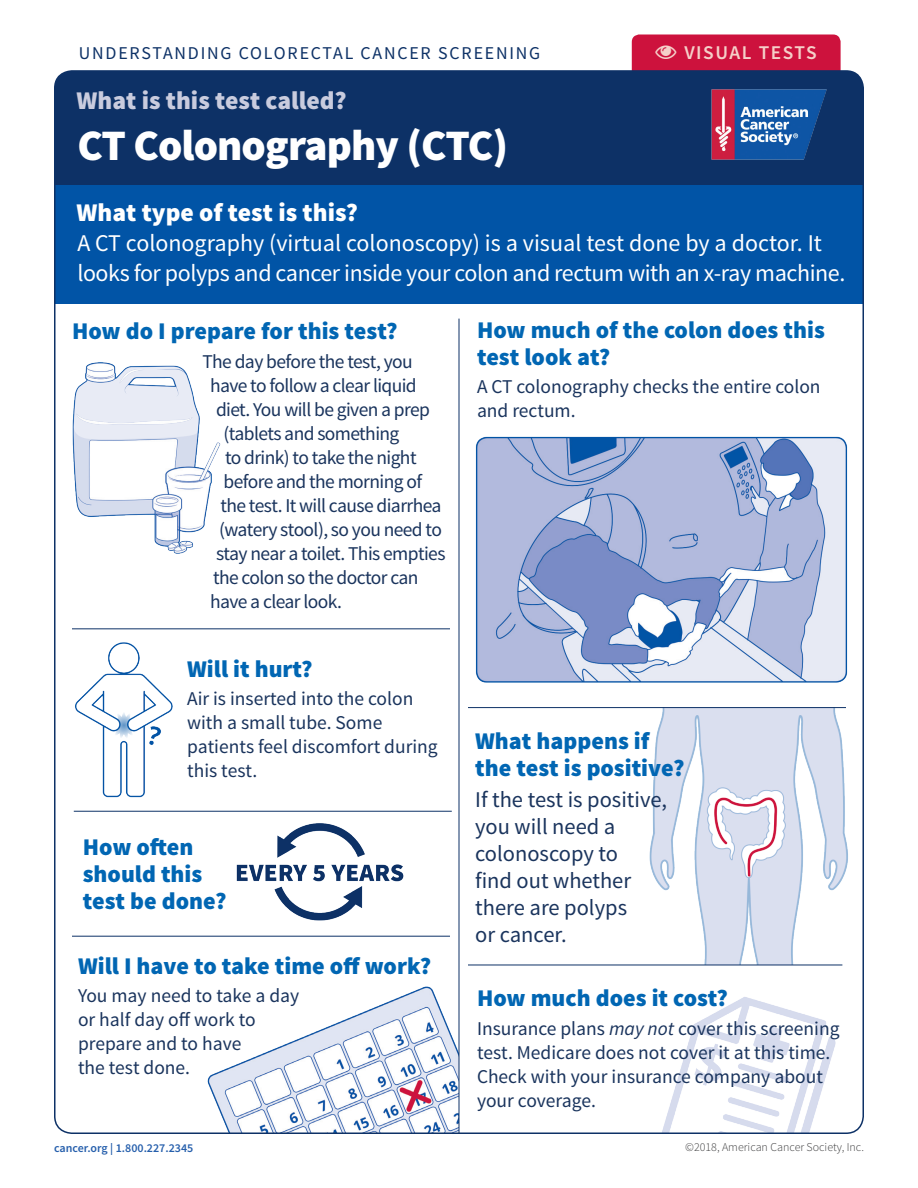
<style>
.page{position:relative;width:918px;height:1188px;background:#fff}
.page>*{position:absolute;margin:0;border:0;box-sizing:border-box;transform-origin:0 0}
.t1{font:900 43.5px "Source Sans Pro";letter-spacing:-.02em;color:#fff}
.t2{font:900 25.5px "Source Sans Pro";color:#c9ccde}
.t3{font:900 25.5px "Source Sans Pro";color:#fff}
.t4{font:900 24px/27px "Source Sans Pro";color:#0166b3}
.t5{font:24px/30px "Source Sans Pro";letter-spacing:-.02em;color:#fff}
.t6{font:22.5px/27px "Source Sans Pro";color:#1a345d}
.t7{font:19.5px/24px "Source Sans Pro";letter-spacing:-.01em;color:#1a345d}
.t8{font:19.5px/24px "Source Sans Pro";letter-spacing:-.03em;color:#1a345d}
.t9{font:600 19.5px "Source Sans Pro";letter-spacing:.08em;color:#f5d0c9}
.t10{font:18px "Source Sans Pro";letter-spacing:.1em;color:#0d3166}
.t11{font:300 12px "Source Sans Pro";color:#3e3e3f}
.t12{font:600 12px "Source Sans Pro";color:#265fac}
.s1{font-style:italic}
</style>
<div class="page">
<img style="left:72px;top:362px;width:149px;height:192px">
<img style="left:236px;top:823px;width:168px;height:98px">
<img style="left:475px;top:436px;width:373px;height:247px">
<img style="left:628px;top:708px;width:220px;height:257px">
<img style="left:662px;top:997px;width:174px;height:134px">
<img style="left:207px;top:978px;width:252px;height:153px">
<img style="left:75px;top:642px;width:98px;height:156px">
<div style="left:632px;top:34px;width:209px;height:56px;background:#cd123d;border-radius:8px"></div>
<div style="left:54px;top:70px;width:810px;height:115px;background:#0d3166"></div>
<div style="left:54px;top:185px;width:810px;height:119px;background:#0154a6"></div>
<img style="left:711px;top:89px;width:118px;height:71px">
<hr style="left:459px;top:319px;width:1px;height:815px;background:#0d3166">
<hr style="left:74px;top:811px;width:378px;height:1px;background:#0d3166">
<hr style="left:468px;top:707px;width:378px;height:1px;background:#0d3166">
<hr style="left:468px;top:965px;width:374px;height:1px;background:#0d3166">
<hr style="left:72px;top:936px;width:378px;height:1px;background:#0d3166">
<hr style="left:72px;top:629px;width:378px;height:1px;background:#0d3166">
<p class="t10" style="left:79px;top:41px;width:463px">UNDERSTANDING COLORECTAL CANCER SCREENING</p>
<h2 class="t2" style="left:76px;top:84px;width:272px">What is this test called?</h2>
<p class="t9" style="left:656px;top:40px;width:163px">■ VISUAL TESTS</p>
<h1 class="t1" style="left:77px;top:117px;width:432px">CT Colonography (CTC)</h1>
<p class="t3" style="left:76px;top:196px;width:283px">What type of test is this?</p>
<p class="t5" style="left:77px;top:229px;width:769px">A CT colonography (virtual colonoscopy) is a visual test done by a doctor. It looks for polyps and cancer inside your colon and rectum with an x-ray machine.</p>
<p class="t4" style="left:72px;top:319px;width:327px">How do I prepare for this test?</p>
<p class="t8" style="left:202px;top:349px;width:216px;text-align:center">The day before the test, you have to follow a clear liquid</p>
<p class="t8" style="left:216px;top:397px;width:227px">diet. You will be given a prep (tablets and something<br>to drink) to take the night before and the morning of the test. It will cause diarrhea</p>
<p class="t8" style="left:213px;top:517px;width:234px;text-indent:6px">(watery stool), so you need to stay near a toilet. This empties the colon so the doctor can</p>
<p class="t8" style="left:210px;top:589px;width:134px">have a clear look.</p>
<p class="t4" style="left:477px;top:318px;width:349px">How much of the colon does this test look at?</p>
<p class="t7" style="left:477px;top:375px;width:345px">A CT colonography checks the entire colon and rectum.</p>
<p class="t4" style="left:187px;top:656px;width:127px">Will it hurt?</p>
<p class="t7" style="left:187px;top:687px;width:252px">Air is inserted into the colon with a small tube. Some patients feel discomfort during this test.</p>
<p class="t4" style="left:83px;top:835px;width:145px">How ofen should this test be done?</p>
<p class="t4" style="left:78px;top:953px;width:355px">Will I have to take time of work?</p>
<p class="t7" style="left:78px;top:984px;width:223px">You may need to take a day or half day of work to prepare and to have<br>the test done.</p>
<p class="t4" style="left:475px;top:728px;width:211px">What happens if the test is positive?</p>
<p class="t6" style="left:475px;top:786px;width:194px">If the test is positive, you will need a colonoscopy to<br>find out whether there are polyps<br>or cancer.</p>
<p class="t4" style="left:477px;top:986px;width:253px">How much does it cost?</p>
<p class="t7" style="left:477px;top:1017px;width:364px">Insurance plans <span class="s1">may not</span> cover this screening test. Medicare does not cover it at this time.<br>Check with your insurance company about your coverage.</p>
<p class="t12" style="left:54px;top:1140px;width:141px">cancer.org | 1.800.227.2345</p>
<p class="t11" style="left:685px;top:1140px;width:180px">©2018, American Cancer Society, Inc.</p>
</div>
